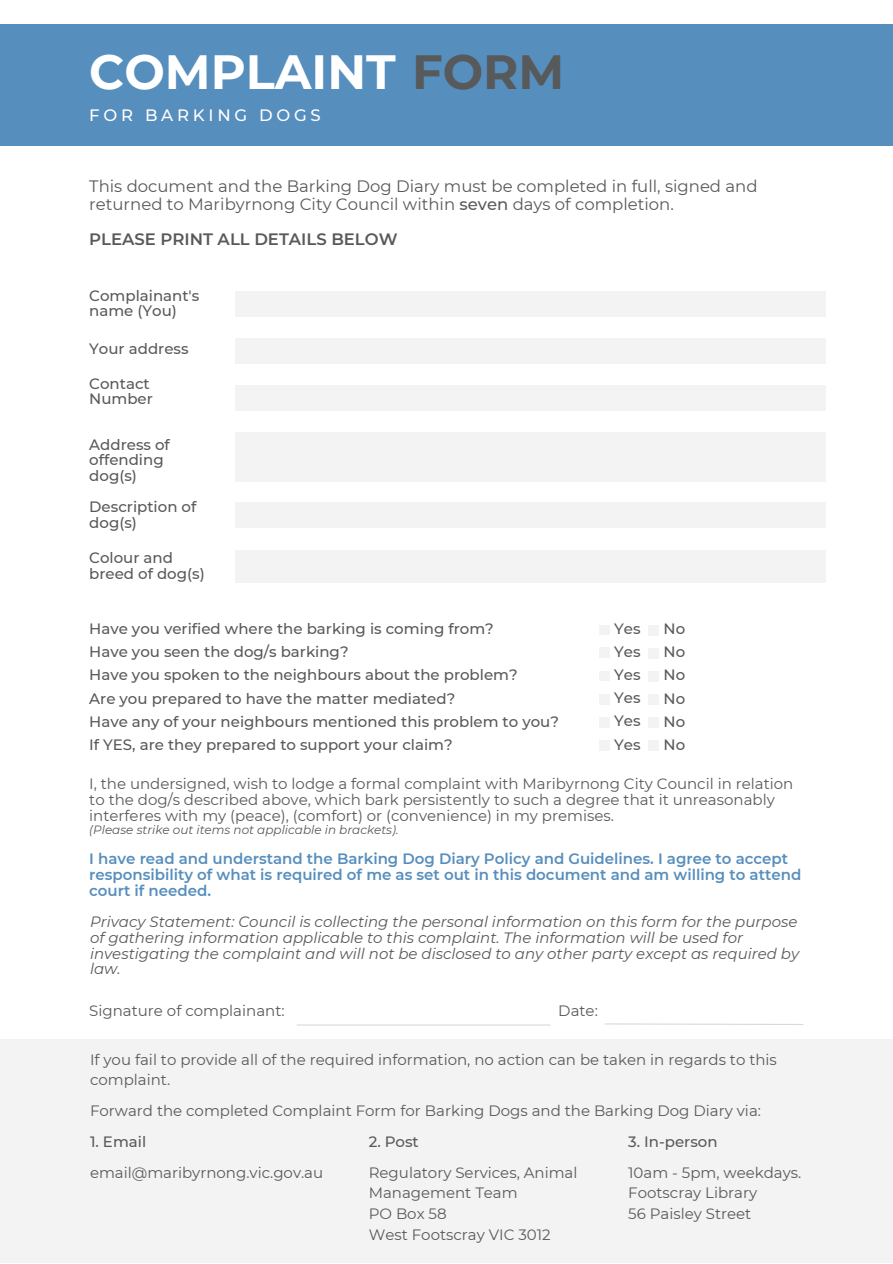
<style>
.page{position:relative;width:893px;height:1264px;background:#fff}
.page>*{position:absolute;margin:0;border:0;box-sizing:border-box;transform-origin:0 0}
.t1{font:700 48px "Montserrat";color:#fff}
.t2{font:16.5px/18px "Montserrat";color:#58595b}
.t3{font:600 16.5px "Montserrat";color:#58595b}
.t4{font:500 16.5px "Montserrat";letter-spacing:.23em;color:#fff}
.t5{font:15px/20.5px "Montserrat";color:#58595b}
.t6{font:500 15px/15.8px "Montserrat";color:#58595b}
.t7{font:italic 15px/15.8px "Montserrat";color:#58595b}
.t8{font:600 15px/15.8px "Montserrat";color:#568ebd}
.t9{font:italic 12px "Montserrat";color:#58595b}
.s1{color:#58595b}
.s2{font-weight:500}
</style>
<div class="page">
<div style="left:0;top:24px;width:892px;height:122px;background:#568ebd"></div>
<div style="left:235px;top:291px;width:590px;height:25px;background:#f3f3f3"></div>
<div style="left:235px;top:385px;width:590px;height:26px;background:#f3f3f3"></div>
<div style="left:235px;top:338px;width:590px;height:26px;background:#f3f3f3"></div>
<div style="left:235px;top:432px;width:590px;height:49px;background:#f3f3f3"></div>
<div style="left:235px;top:503px;width:590px;height:25px;background:#f3f3f3"></div>
<div style="left:235px;top:550px;width:590px;height:32px;background:#f3f3f3"></div>
<div style="left:599px;top:625px;width:10px;height:10px;background:#f3f3f3"></div>
<div style="left:648px;top:625px;width:10px;height:10px;background:#f3f3f3"></div>
<div style="left:599px;top:647px;width:10px;height:10px;background:#f3f3f3"></div>
<div style="left:648px;top:648px;width:10px;height:10px;background:#f3f3f3"></div>
<div style="left:599px;top:671px;width:10px;height:10px;background:#f3f3f3"></div>
<div style="left:648px;top:671px;width:10px;height:10px;background:#f3f3f3"></div>
<div style="left:599px;top:694px;width:10px;height:10px;background:#f3f3f3"></div>
<div style="left:648px;top:694px;width:10px;height:10px;background:#f3f3f3"></div>
<div style="left:599px;top:717px;width:10px;height:10px;background:#f3f3f3"></div>
<div style="left:648px;top:717px;width:10px;height:10px;background:#f3f3f3"></div>
<div style="left:599px;top:740px;width:10px;height:10px;background:#f3f3f3"></div>
<div style="left:648px;top:740px;width:10px;height:10px;background:#f3f3f3"></div>
<hr style="left:297px;top:1024px;width:253px;height:1px;background:#d9d9d9">
<svg style="left:605px;top:1023px;width:199px;height:2px"></svg>
<div style="left:0;top:1039px;width:892px;height:223px;background:#f3f3f3"></div>
<h1 class="t1" style="left:89px;top:42px;width:476px">COMPLAINT <span class="s1">FORM</span></h1>
<p class="t4" style="left:89px;top:105px;width:233px">FOR BARKING DOGS</p>
<p class="t2" style="left:89px;top:177px;width:669px">This document and the Barking Dog Diary must be completed in full, signed and returned to Maribyrnong City Council within <span class="s2">seven</span> days of completion.</p>
<p class="t3" style="left:89px;top:229px;width:310px">PLEASE PRINT ALL DETAILS BELOW</p>
<p class="t6" style="left:89px;top:287px;width:111px">Complainant's name (You)</p>
<p class="t6" style="left:89px;top:341px;width:101px">Your address</p>
<p class="t6" style="left:89px;top:375px;width:65px">Contact<br>Number</p>
<p class="t6" style="left:89px;top:436px;width:82px">Address of offending dog(s)</p>
<p class="t6" style="left:89px;top:499px;width:109px">Description of dog(s)</p>
<p class="t6" style="left:89px;top:549px;width:117px">Colour and breed of dog(s)</p>
<p class="t6" style="left:89px;top:621px;width:406px">Have you verified where the barking is coming from?</p>
<p class="t6" style="left:614px;top:621px;width:28px">Yes</p>
<p class="t6" style="left:663px;top:621px;width:23px">No</p>
<p class="t6" style="left:89px;top:644px;width:261px">Have you seen the dog/s barking?</p>
<p class="t6" style="left:614px;top:643px;width:28px">Yes</p>
<p class="t6" style="left:663px;top:644px;width:23px">No</p>
<p class="t6" style="left:89px;top:667px;width:430px">Have you spoken to the neighbours about the problem?</p>
<p class="t6" style="left:614px;top:667px;width:28px">Yes</p>
<p class="t6" style="left:663px;top:667px;width:23px">No</p>
<p class="t6" style="left:89px;top:690px;width:367px">Are you prepared to have the matter mediated?</p>
<p class="t6" style="left:614px;top:690px;width:28px">Yes</p>
<p class="t6" style="left:663px;top:690px;width:23px">No</p>
<p class="t6" style="left:89px;top:713px;width:471px">Have any of your neighbours mentioned this problem to you?</p>
<p class="t6" style="left:614px;top:713px;width:28px">Yes</p>
<p class="t6" style="left:663px;top:713px;width:23px">No</p>
<p class="t6" style="left:89px;top:736px;width:365px">If YES, are they prepared to support your claim?</p>
<p class="t6" style="left:614px;top:736px;width:28px">Yes</p>
<p class="t6" style="left:663px;top:736px;width:23px">No</p>
<p class="t5" style="left:89px;top:775px;width:705px;line-height:16px">I, the undersigned, wish to lodge a formal complaint with Maribyrnong City Council in relation to the dog/s described above, which bark persistently to such a degree that it unreasonably interferes with my (peace), (comfort) or (convenience) in my premises.</p>
<p class="t9" style="left:89px;top:822px;width:311px">(Please strike out items not applicable in brackets).</p>
<p class="t8" style="left:89px;top:851px;width:713px">I have read and understand the Barking Dog Diary Policy and Guidelines. I agree to accept responsibility of what is required of me as set out in this document and am willing to attend court if needed.</p>
<p class="t7" style="left:90px;top:913px;width:710px">Privacy Statement: Council is collecting the personal information on this form for the purpose of gathering information applicable to this complaint. The information will be used for investigating the complaint and will not be disclosed to any other party except as required by law.</p>
<p class="t5" style="left:89px;top:1000px;width:197px">Signature of complainant:</p>
<p class="t5" style="left:558px;top:1000px;width:41px">Date:</p>
<p class="t5" style="left:90px;top:1049px;width:688px">If you fail to provide all of the required information, no action can be taken in regards to this complaint.</p>
<p class="t5" style="left:90px;top:1100px;width:672px">Forward the completed Complaint Form for Barking Dogs and the Barking Dog Diary via:</p>
<p class="t6" style="left:369px;top:1133px;width:52px">2. Post</p>
<p class="t5" style="left:369px;top:1161px;width:210px">Regulatory Services, Animal<br>Management Team<br>PO Box 58<br>West Footscray VIC 3012</p>
<p class="t6" style="left:90px;top:1133px;width:58px">1. Email</p>
<p class="t5" style="left:90px;top:1161px;width:235px">email@maribyrnong.vic.gov.au</p>
<p class="t6" style="left:628px;top:1133px;width:91px">3. In-person</p>
<p class="t5" style="left:628px;top:1161px;width:175px">10am - 5pm, weekdays.<br>Footscray Library<br>56 Paisley Street</p>
</div>
